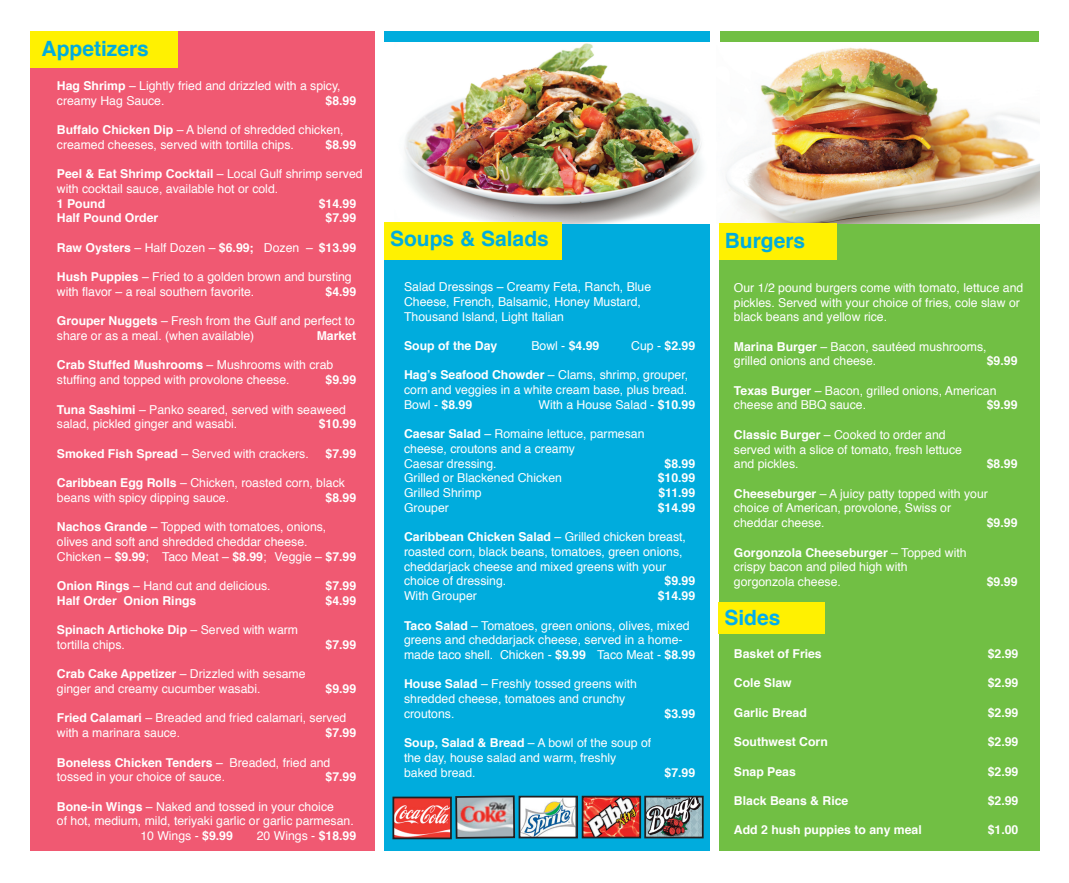
<style>
.page{position:relative;width:1069px;height:883px;background:#fff}
.page>*{position:absolute;margin:0;border:0;box-sizing:border-box;transform-origin:0 0}
.t1{font:700 21px "Helvetica";color:#00acdd}
.t2{font:700 21px "Helvetica";color:#00aeef}
.t3{font:12.25px/14.7px "Helvetica";color:#fff}
.t4{font:700 12.25px "Helvetica";color:#fff}
.s1{font-weight:700}
.s2{font-weight:400}
</style>
<div class="page">
<div style="left:31px;top:31px;width:344px;height:819px;background:#f05972"></div>
<div style="left:384px;top:31px;width:326px;height:819px;background:#00acdd"></div>
<div style="left:719px;top:212px;width:320px;height:638px;background:#71bf44"></div>
<div style="left:721px;top:31px;width:318px;height:11px;background:#71bf44"></div>
<div style="left:30px;top:31px;width:147px;height:36px;background:#fff101"></div>
<img style="left:719px;top:47px;width:320px;height:176px">
<div style="left:719px;top:223px;width:118px;height:36px;background:#fff101"></div>
<div style="left:719px;top:602px;width:106px;height:32px;background:#fff101"></div>
<img style="left:395px;top:799px;width:54px;height:37px">
<div style="left:392px;top:796px;width:60px;height:43px;border:2px solid #231f20"></div>
<svg style="left:455px;top:795px;width:61px;height:44px;background:#9d979b"></svg>
<img style="left:522px;top:798px;width:53px;height:37px">
<div style="left:519px;top:795px;width:59px;height:43px;border:2px solid #231f20"></div>
<img style="left:585px;top:798px;width:53px;height:37px">
<div style="left:582px;top:795px;width:59px;height:43px;border:2px solid #231f20"></div>
<img style="left:647px;top:798px;width:54px;height:37px">
<div style="left:644px;top:795px;width:60px;height:43px;border:2px solid #231f20"></div>
<div style="left:384px;top:42px;width:326px;height:181px;background:#fff"></div>
<img style="left:394px;top:43px;width:308px;height:180px">
<div style="left:384px;top:223px;width:178px;height:37px;background:#fff101"></div>
<h1 class="t1" style="left:42px;top:40px;width:109px">Appetizers</h1>
<p class="t3" style="left:57px;top:79px;width:285px"><span class="s1">Hag Shrimp</span> – Lightly fried and drizzled with a spicy, creamy Hag Sauce.</p>
<p class="t4" style="left:326px;top:95px;width:32px">$8.99</p>
<p class="t3" style="left:57px;top:123px;width:288px"><span class="s1">Buffalo Chicken Dip</span> – A blend of shredded chicken, creamed cheeses, served with tortilla chips.</p>
<p class="t4" style="left:326px;top:139px;width:32px">$8.99</p>
<p class="t3" style="left:57px;top:168px;width:307px"><span class="s1">Peel &amp; Eat Shrimp Cocktail</span> – Local Gulf shrimp served with cocktail sauce, available hot or cold.</p>
<p class="t4" style="left:57px;top:198px;width:50px">1 Pound</p>
<p class="t4" style="left:319px;top:198px;width:39px">$14.99</p>
<p class="t4" style="left:57px;top:213px;width:103px">Half Pound Order</p>
<p class="t4" style="left:326px;top:213px;width:32px">$7.99</p>
<p class="t4" style="left:57px;top:242px;width:301px">Raw Oysters <span class="s2">– Half Dozen –</span> $6.99; <span class="s2">Dozen –</span> $13.99</p>
<p class="t3" style="left:57px;top:270px;width:296px"><span class="s1">Hush Puppies</span> – Fried to a golden brown and bursting with flavor – a real southern favorite.</p>
<p class="t4" style="left:325px;top:286px;width:32px">$4.99</p>
<p class="t3" style="left:57px;top:315px;width:300px"><span class="s1">Grouper Nuggets</span> – Fresh from the Gulf and perfect to share or as a meal. (when available)</p>
<p class="t4" style="left:317px;top:330px;width:41px">Market</p>
<p class="t3" style="left:57px;top:359px;width:278px"><span class="s1">Crab Stuffed Mushrooms</span> – Mushrooms with crab stuffing and topped with provolone cheese.</p>
<p class="t4" style="left:325px;top:375px;width:32px">$9.99</p>
<p class="t3" style="left:57px;top:403px;width:291px"><span class="s1">Tuna Sashimi</span> – Panko seared, served with seaweed salad, pickled ginger and wasabi.</p>
<p class="t4" style="left:319px;top:419px;width:39px">$10.99</p>
<p class="t3" style="left:57px;top:447px;width:253px"><span class="s1">Smoked Fish Spread</span> – Served with crackers.</p>
<p class="t4" style="left:325px;top:448px;width:32px">$7.99</p>
<p class="t3" style="left:57px;top:476px;width:289px"><span class="s1">Caribbean Egg Rolls</span> – Chicken, roasted corn, black beans with spicy dipping sauce.</p>
<p class="t4" style="left:325px;top:492px;width:32px">$8.99</p>
<p class="t3" style="left:57px;top:520px;width:301px"><span class="s1">Nachos Grande</span> – Topped with tomatoes, onions, olives and soft and shredded cheddar cheese.<br>Chicken – <span class="s1">$9.99</span>; Taco Meat – <span class="s1">$8.99</span>; Veggie – <span class="s1">$7.99</span></p>
<p class="t3" style="left:57px;top:579px;width:215px"><span class="s1">Onion Rings</span> – Hand cut and delicious.</p>
<p class="t4" style="left:325px;top:580px;width:32px">$7.99</p>
<p class="t4" style="left:57px;top:595px;width:141px">Half Order Onion Rings</p>
<p class="t4" style="left:325px;top:595px;width:32px">$4.99</p>
<p class="t3" style="left:57px;top:623px;width:243px"><span class="s1">Spinach Artichoke Dip</span> – Served with warm tortilla chips.</p>
<p class="t4" style="left:325px;top:639px;width:32px">$7.99</p>
<p class="t3" style="left:57px;top:667px;width:250px"><span class="s1">Crab Cake Appetizer</span> – Drizzled with sesame ginger and creamy cucumber wasabi.</p>
<p class="t4" style="left:325px;top:683px;width:32px">$9.99</p>
<p class="t3" style="left:57px;top:711px;width:291px"><span class="s1">Fried Calamari</span> – Breaded and fried calamari, served with a marinara sauce.</p>
<p class="t4" style="left:326px;top:727px;width:32px">$7.99</p>
<p class="t3" style="left:57px;top:756px;width:275px"><span class="s1">Boneless Chicken Tenders</span> – Breaded, fried and tossed in your choice of sauce.</p>
<p class="t4" style="left:326px;top:771px;width:32px">$7.99</p>
<p class="t3" style="left:57px;top:800px;width:278px"><span class="s1">Bone-in Wings</span> – Naked and tossed in your choice</p>
<p class="t3" style="left:57px;top:814px;width:298px">of hot, medium, mild, teriyaki garlic or garlic parmesan.</p>
<p class="t3" style="left:140px;top:829px;width:94px">10 Wings - <span class="s1">$9.99</span></p>
<p class="t3" style="left:257px;top:829px;width:101px">20 Wings - <span class="s1">$18.99</span></p>
<h1 class="t1" style="left:390px;top:229px;width:160px">Soups &amp; Salads</h1>
<p class="t3" style="left:404px;top:280px;width:249px">Salad Dressings – Creamy Feta, Ranch, Blue<br>Cheese, French, Balsamic, Honey Mustard,<br>Thousand Island, Light Italian</p>
<p class="t4" style="left:404px;top:340px;width:95px">Soup of the Day</p>
<p class="t3" style="left:531px;top:339px;width:70px">Bowl - <span class="s1">$4.99</span></p>
<p class="t4" style="left:631px;top:340px;width:66px"><span class="s2">Cup -</span> $2.99</p>
<p class="t3" style="left:404px;top:369px;width:286px;text-align:justify"><span class="s1">Hag’s Seafood Chowder</span> – Clams, shrimp, grouper, corn and veggies in a white cream base, plus bread.<br>Bowl - <span class="s1">$8.99</span></p>
<p class="t3" style="left:538px;top:398px;width:158px">With a House Salad - <span class="s1">$10.99</span></p>
<p class="t3" style="left:404px;top:427px;width:242px"><span class="s1">Caesar Salad</span> – Romaine lettuce, parmesan cheese, croutons and a creamy<br>Caesar dressing.</p>
<p class="t4" style="left:664px;top:458px;width:32px">$8.99</p>
<p class="t3" style="left:404px;top:471px;width:159px">Grilled or Blackened Chicken</p>
<p class="t4" style="left:658px;top:473px;width:39px">$10.99</p>
<p class="t3" style="left:404px;top:486px;width:79px">Grilled Shrimp</p>
<p class="t4" style="left:658px;top:487px;width:38px">$11.99</p>
<p class="t3" style="left:404px;top:501px;width:46px">Grouper</p>
<p class="t4" style="left:658px;top:502px;width:39px">$14.99</p>
<p class="t3" style="left:404px;top:530px;width:283px"><span class="s1">Caribbean Chicken Salad</span> – Grilled chicken breast, roasted corn, black beans, tomatoes, green onions, cheddarjack cheese and mixed greens with your choice of dressing.</p>
<p class="t4" style="left:664px;top:576px;width:32px">$9.99</p>
<p class="t3" style="left:404px;top:589px;width:74px">With Grouper</p>
<p class="t4" style="left:658px;top:590px;width:39px">$14.99</p>
<p class="t3" style="left:404px;top:618px;width:293px"><span class="s1">Taco Salad</span> – Tomatoes, green onions, olives, mixed greens and cheddarjack cheese, served in a home&shy;made taco shell. Chicken - <span class="s1">$9.99</span> Taco Meat - <span class="s1">$8.99</span></p>
<p class="t3" style="left:404px;top:677px;width:234px"><span class="s1">House Salad</span> – Freshly tossed greens with shredded cheese, tomatoes and crunchy croutons.</p>
<p class="t4" style="left:664px;top:708px;width:32px">$3.99</p>
<p class="t3" style="left:404px;top:736px;width:249px"><span class="s1">Soup, Salad &amp; Bread</span> – A bowl of the soup of the day, house salad and warm, freshly baked bread.</p>
<p class="t4" style="left:664px;top:767px;width:32px">$7.99</p>
<h1 class="t1" style="left:725px;top:231px;width:82px">Burgers</h1>
<p class="t3" style="left:734px;top:281px;width:291px">Our 1/2 pound burgers come with tomato, lettuce and pickles. Served with your choice of fries, cole slaw or black beans and yellow rice.</p>
<p class="t3" style="left:734px;top:340px;width:254px"><span class="s1">Marina Burger</span> – Bacon, sautéed mushrooms, grilled onions and cheese.</p>
<p class="t4" style="left:987px;top:356px;width:32px">$9.99</p>
<p class="t3" style="left:734px;top:384px;width:264px"><span class="s1">Texas Burger</span> – Bacon, grilled onions, American cheese and BBQ sauce.</p>
<p class="t4" style="left:987px;top:400px;width:32px">$9.99</p>
<p class="t3" style="left:734px;top:428px;width:230px"><span class="s1">Classic Burger</span> – Cooked to order and served with a slice of tomato, fresh lettuce and pickles.</p>
<p class="t4" style="left:987px;top:459px;width:32px">$8.99</p>
<p class="t3" style="left:734px;top:487px;width:255px"><span class="s1">Cheeseburger</span> – A juicy patty topped with your choice of American, provolone, Swiss or cheddar cheese.</p>
<p class="t4" style="left:987px;top:517px;width:32px">$9.99</p>
<p class="t3" style="left:734px;top:546px;width:234px"><span class="s1">Gorgonzola Cheeseburger</span> – Topped with crispy bacon and piled high with gorgonzola cheese.</p>
<h1 class="t2" style="left:724px;top:608px;width:58px">Sides</h1>
<p class="t4" style="left:987px;top:576px;width:32px">$9.99</p>
<p class="t4" style="left:734px;top:648px;width:89px">Basket of Fries</p>
<p class="t4" style="left:988px;top:648px;width:32px">$2.99</p>
<p class="t4" style="left:734px;top:678px;width:59px">Cole Slaw</p>
<p class="t4" style="left:988px;top:678px;width:32px">$2.99</p>
<p class="t4" style="left:734px;top:707px;width:74px">Garlic Bread</p>
<p class="t4" style="left:988px;top:707px;width:32px">$2.99</p>
<p class="t4" style="left:734px;top:736px;width:95px">Southwest Corn</p>
<p class="t4" style="left:988px;top:736px;width:32px">$2.99</p>
<p class="t4" style="left:734px;top:766px;width:63px">Snap Peas</p>
<p class="t4" style="left:988px;top:766px;width:32px">$2.99</p>
<p class="t4" style="left:734px;top:795px;width:116px">Black Beans &amp; Rice</p>
<p class="t4" style="left:988px;top:795px;width:32px">$2.99</p>
<p class="t4" style="left:734px;top:825px;width:189px">Add 2 hush puppies to any meal</p>
<p class="t4" style="left:988px;top:825px;width:32px">$1.00</p>
</div>
